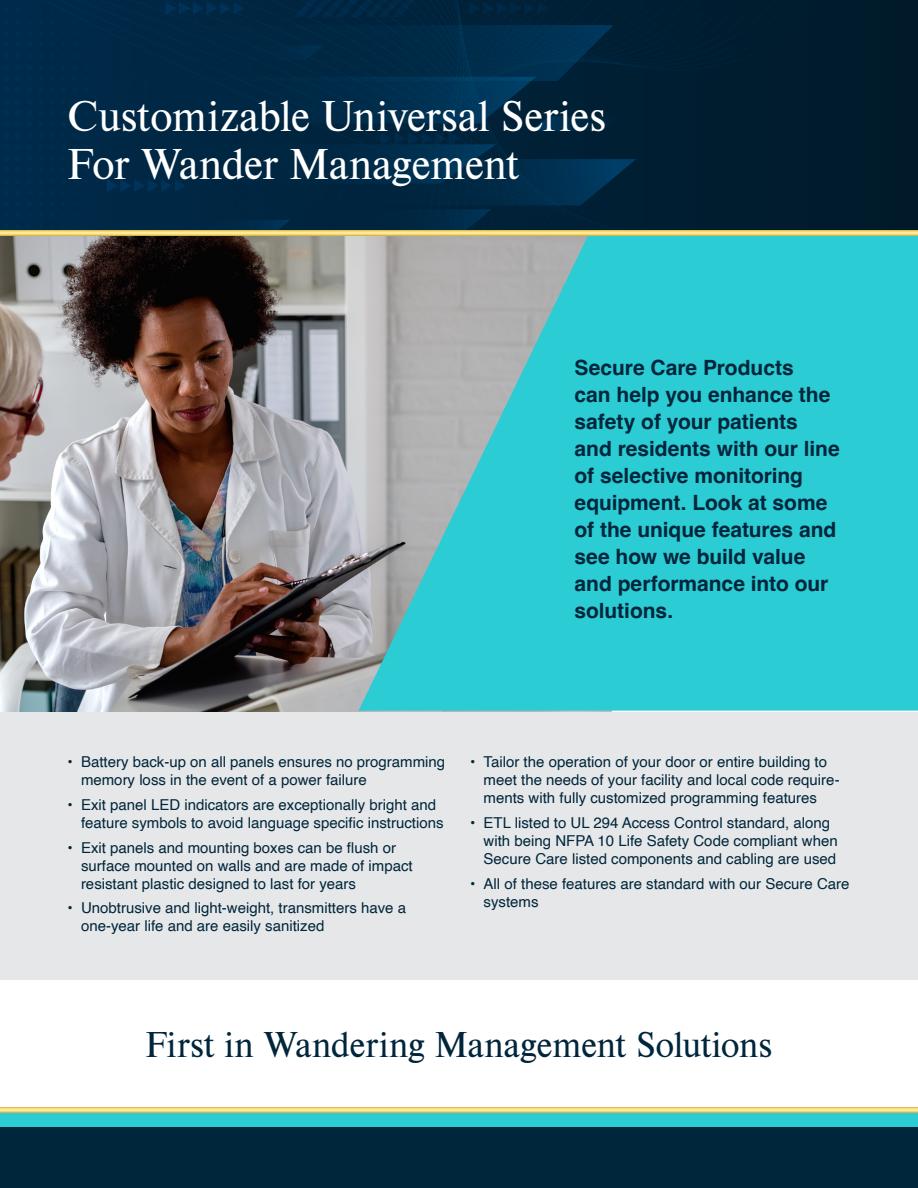
<style>
.page{position:relative;width:918px;height:1188px;background:#fff}
.page>*{position:absolute;margin:0;border:0;box-sizing:border-box;transform-origin:0 0}
.t1{font:45px "Nimbus Rom D";letter-spacing:-.01em;color:#fff}
.t2{font:37.5px "Nimbus Rom D";letter-spacing:-.01em;color:#00263b}
.t3{font:700 21px/27px "Helvetica";letter-spacing:-.005em;color:#00263b}
.t4{font:15px/18px "Helvetica";color:#00263b}
</style>
<div class="page">
<img style="left:0;top:236px;width:611px;height:476px">
<svg style="left:359px;top:236px;width:559px;height:475px;background:#46c6cc"></svg>
<div style="left:0;top:1109px;width:918px;height:19px;background:#2bccd4"></div>
<div style="left:0;top:712px;width:918px;height:268px;background:#e6e7e9"></div>
<div style="left:0;top:1127px;width:918px;height:61px;background:#00263b"></div>
<img style="left:0;top:1107px;width:918px;height:6px">
<svg style="left:0;top:0;width:918px;height:230px;background:#00243d"></svg>
<img style="left:0;top:230px;width:918px;height:6px">
<p class="t1" style="left:68px;top:87px;width:540px">Customizable Universal Series</p>
<p class="t1" style="left:68px;top:135px;width:453px">For Wander Management</p>
<p class="t3" style="left:575px;top:357px;width:267px">Secure Care Products<br>can help you enhance the safety of your patients and residents with our line of selective monitoring equipment. Look at some of the unique features and see how we build value and performance into our solutions.</p>
<p class="t4" style="left:81px;top:753px;width:366px;text-indent:-14px">• Battery back-up on all panels ensures no programming memory loss in the event of a power failure</p>
<p class="t4" style="left:81px;top:796px;width:364px;text-indent:-14px">• Exit panel LED indicators are exceptionally bright and feature symbols to avoid language specific instructions</p>
<p class="t4" style="left:81px;top:839px;width:333px;text-indent:-14px">• Exit panels and mounting boxes can be flush or surface mounted on walls and are made of impact resistant plastic designed to last for years</p>
<p class="t4" style="left:81px;top:899px;width:327px;text-indent:-14px">• Unobtrusive and light-weight, transmitters have a one-year life and are easily sanitized</p>
<p class="t4" style="left:484px;top:753px;width:358px;text-indent:-14px">• Tailor the operation of your door or entire building to meet the needs of your facility and local code require&shy;ments with fully customized programming features</p>
<p class="t4" style="left:484px;top:814px;width:356px;text-indent:-14px">• ETL listed to UL 294 Access Control standard, along with being NFPA 10 Life Safety Code compliant when<br>Secure Care listed components and cabling are used</p>
<p class="t4" style="left:484px;top:875px;width:367px;text-indent:-14px">• All of these features are standard with our Secure Care systems</p>
<p class="t2" style="left:145px;top:1020px;width:629px">First in Wandering Management Solutions</p>
</div>
